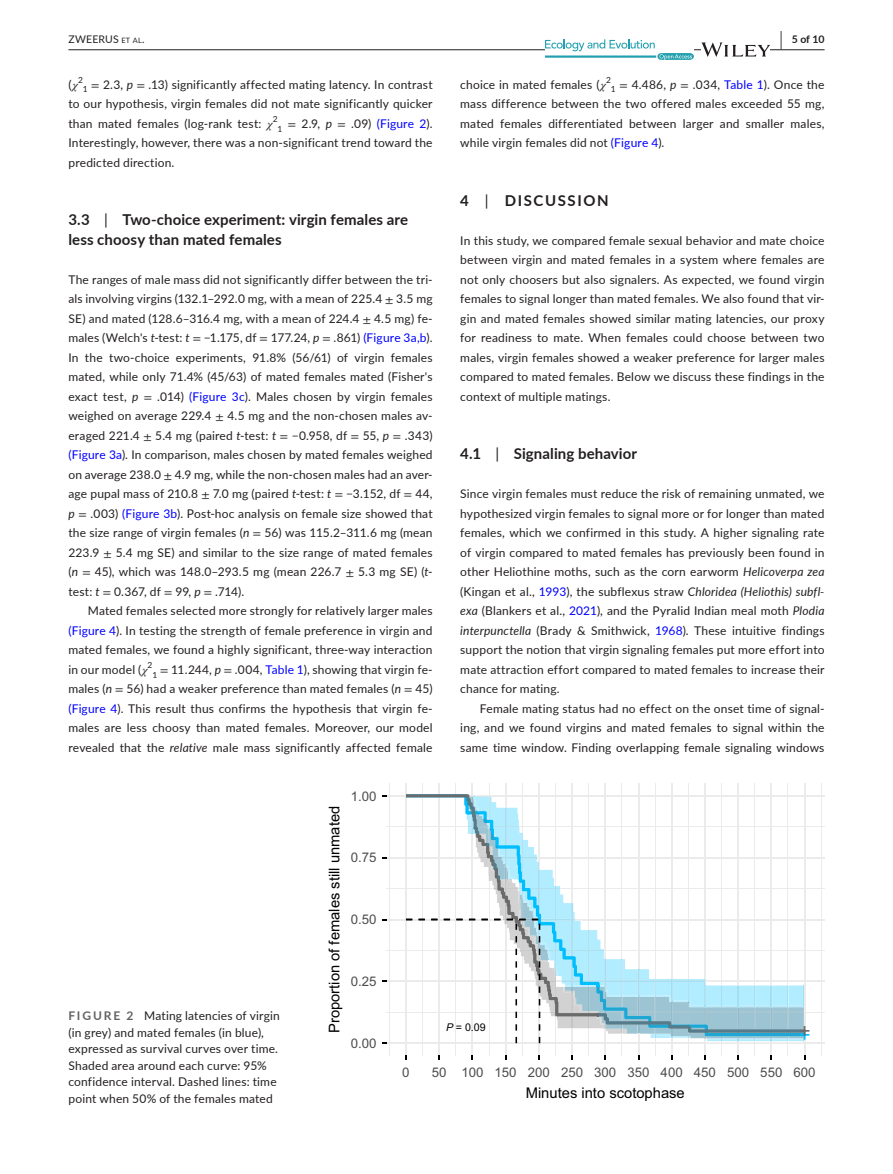
<style>
.page{position:relative;width:893px;height:1174px;background:#fff}
.page>*{position:absolute;margin:0;border:0;box-sizing:border-box;transform-origin:0 0}
.t1{font:20.25px "Arial";color:#00bfff}
.t2{font:700 15px/19.5px "Lato";letter-spacing:.01em;color:#231f20}
.t3{font:700 15px "Lato";letter-spacing:.11em;color:#231f20}
.t4{font:14.7px "Arial";color:#000}
.t5{font:13.2px "Arial";color:#4d4d4d}
.t6{font:12px/19.5px "Lato";letter-spacing:.015em;color:#231f20;text-align:justify}
.t7{font:10.65px "Arial";color:#000}
.t8{font:10.5px "Lato";letter-spacing:.01em;color:#231f20}
.t9{font:700 10.5px "Lato";color:#231f20}
.t10{font:8.4px "Lato";color:#231f20}
.s1{font-size:7.35px}
.s2{font-size:19.5px}
.s3{font-family:"STIX";font-style:italic}
.s4{font-family:"STIX"}
.s5{font-style:italic}
.s6{color:#00f}
.s7{font-weight:400}
.s8{font-weight:700;color:#636366}
</style>
<div class="page">
<hr style="left:68px;top:49px;width:756px;height:1px;background:#231f20">
<svg style="left:545px;top:39px;width:149px;height:21px"></svg>
<svg style="left:701px;top:42px;width:69px;height:15px"></svg>
<hr style="left:386px;top:1011px;width:438px;height:1px;background:#ebebeb">
<hr style="left:386px;top:950px;width:438px;height:1px;background:#ebebeb">
<hr style="left:386px;top:888px;width:438px;height:1px;background:#ebebeb">
<hr style="left:386px;top:826px;width:438px;height:1px;background:#ebebeb">
<hr style="left:389px;top:783px;width:1px;height:272px;background:#ebebeb">
<hr style="left:422px;top:783px;width:1px;height:272px;background:#ebebeb">
<hr style="left:455px;top:783px;width:1px;height:272px;background:#ebebeb">
<hr style="left:489px;top:783px;width:1px;height:272px;background:#ebebeb">
<hr style="left:522px;top:783px;width:1px;height:272px;background:#ebebeb">
<hr style="left:555px;top:783px;width:1px;height:272px;background:#ebebeb">
<hr style="left:588px;top:783px;width:1px;height:272px;background:#ebebeb">
<hr style="left:621px;top:783px;width:1px;height:272px;background:#ebebeb">
<hr style="left:655px;top:783px;width:1px;height:272px;background:#ebebeb">
<hr style="left:688px;top:783px;width:1px;height:272px;background:#ebebeb">
<hr style="left:721px;top:783px;width:1px;height:272px;background:#ebebeb">
<hr style="left:754px;top:783px;width:1px;height:272px;background:#ebebeb">
<hr style="left:788px;top:783px;width:1px;height:272px;background:#ebebeb">
<hr style="left:821px;top:783px;width:1px;height:272px;background:#ebebeb">
<hr style="left:386px;top:1042px;width:438px;height:2px;background:#ebebeb">
<hr style="left:386px;top:980px;width:438px;height:2px;background:#ebebeb">
<hr style="left:386px;top:918px;width:438px;height:2px;background:#ebebeb">
<hr style="left:386px;top:857px;width:438px;height:1px;background:#ebebeb">
<hr style="left:386px;top:795px;width:438px;height:1px;background:#ebebeb">
<hr style="left:405px;top:783px;width:2px;height:272px;background:#ebebeb">
<hr style="left:438px;top:783px;width:2px;height:272px;background:#ebebeb">
<hr style="left:472px;top:783px;width:1px;height:272px;background:#ebebeb">
<hr style="left:505px;top:783px;width:1px;height:272px;background:#ebebeb">
<hr style="left:538px;top:783px;width:2px;height:272px;background:#ebebeb">
<hr style="left:571px;top:783px;width:2px;height:272px;background:#ebebeb">
<hr style="left:604px;top:783px;width:2px;height:272px;background:#ebebeb">
<hr style="left:638px;top:783px;width:1px;height:272px;background:#ebebeb">
<hr style="left:671px;top:783px;width:1px;height:272px;background:#ebebeb">
<hr style="left:704px;top:783px;width:2px;height:272px;background:#ebebeb">
<hr style="left:737px;top:783px;width:2px;height:272px;background:#ebebeb">
<hr style="left:771px;top:783px;width:1px;height:272px;background:#ebebeb">
<hr style="left:804px;top:783px;width:1px;height:272px;background:#ebebeb">
<svg style="left:406px;top:795px;width:400px;height:248px"></svg>
<p class="t8" style="left:68px;top:31px;width:78px">ZWEERUS <span class="s1">et al</span>.</p>
<p class="t9" style="left:780px;top:31px;width:46px"><span class="s2">|</span> 5 of 10</p>
<p class="t6" style="left:68px;top:74px;width:366px">(<span class="s3">χ</span> <sub>1</sub> <span class="s4">=</span> 2.3, <span class="s5">p</span> <span class="s4">=</span> .13) significantly affected mating latency. In contrast</p>
<p class="t10" style="left:78px;top:74px;width:6px">2</p>
<p class="t6" style="left:68px;top:93px;width:366px">to our hypothesis, virgin females did not mate significantly quicker than mated females (log-rank test: <span class="s3">χ</span> <sub>1</sub> <span class="s4">=</span> 2.9, <span class="s5">p</span> <span class="s4">=</span> .09) <span class="s6">(Figure 2</span>).</p>
<p class="t6" style="left:460px;top:74px;width:366px">choice in mated females (<span class="s3">χ</span><sup>2</sup><sub>1</sub> <span class="s4">=</span> 4.486, <span class="s5">p</span> <span class="s4">=</span> .034, <span class="s6">Table 1</span>). Once the mass difference between the two offered males exceeded 55 mg, mated females differentiated between larger and smaller males, while virgin females did not <span class="s6">(Figure 4</span>).</p>
<p class="t10" style="left:273px;top:113px;width:6px">2</p>
<p class="t6" style="left:68px;top:132px;width:366px">Interestingly, however, there was a non-significant trend toward the predicted direction.</p>
<p class="t2" style="left:68px;top:209px;width:341px">3.3 <span class="s7">|</span> Two-choice experiment: virgin females are less choosy than mated females</p>
<p class="t6" style="left:68px;top:269px;width:366px">The ranges of male mass did not significantly differ between the tri&shy;als involving virgins (132.1–292.0 mg, with a mean of 225.4 <span class="s4">±</span> 3.5 mg SE) and mated (128.6–316.4 mg, with a mean of 224.4 <span class="s4">±</span> 4.5 mg) fe&shy;males (Welch's <span class="s5">t</span>-test: <span class="s5">t</span> <span class="s4">=</span> −1.175, df <span class="s4">=</span> 177.24, <span class="s5">p</span> <span class="s4">=</span> .861) <span class="s6">(Figure 3a,b</span>).<br>In the two-choice experiments, 91.8% (56/61) of virgin females mated, while only 71.4% (45/63) of mated females mated (Fisher's exact test, <span class="s5">p</span> <span class="s4">=</span> .014) <span class="s6">(Figure 3c</span>). Males chosen by virgin females weighed on average 229.4 <span class="s4">±</span> 4.5 mg and the non-chosen males av&shy;eraged 221.4 <span class="s4">±</span> 5.4 mg (paired <span class="s5">t</span>-test: <span class="s5">t</span> <span class="s4">=</span> −0.958, df <span class="s4">=</span> 55, <span class="s5">p</span> <span class="s4">=</span> .343) <span class="s6">(Figure 3a</span>). In comparison, males chosen by mated females weighed on average 238.0 <span class="s4">±</span> 4.9 mg, while the non-chosen males had an aver&shy;age pupal mass of 210.8 <span class="s4">±</span> 7.0 mg (paired <span class="s5">t</span>-test: <span class="s5">t</span> <span class="s4">=</span> −3.152, df <span class="s4">=</span> 44, <span class="s5">p</span> <span class="s4">=</span> .003) <span class="s6">(Figure 3b</span>). Post-hoc analysis on female size showed that the size range of virgin females (<span class="s5">n</span> <span class="s4">=</span> 56) was 115.2–311.6 mg (mean 223.9 <span class="s4">±</span> 5.4 mg SE) and similar to the size range of mated females (<span class="s5">n</span> <span class="s4">=</span> 45), which was 148.0–293.5 mg (mean 226.7 <span class="s4">±</span> 5.3 mg SE) (<span class="s5">t&shy;</span>test: <span class="s5">t</span> <span class="s4">=</span> 0.367, df <span class="s4">=</span> 99, <span class="s5">p</span> <span class="s4">=</span> .714).</p>
<p class="t6" style="left:68px;top:600px;width:366px;text-indent:20px">Mated females selected more strongly for relatively larger males <span class="s6">(Figure 4</span>). In testing the strength of female preference in virgin and mated females, we found a highly significant, three-way interaction in our model (<span class="s3">χ</span> <sub>1</sub> <span class="s4">=</span> 11.244, <span class="s5">p</span> <span class="s4">=</span> .004, <span class="s6">Table 1</span>), showing that virgin fe-</p>
<p class="t10" style="left:148px;top:659px;width:6px">2</p>
<p class="t6" style="left:68px;top:678px;width:366px">males (<span class="s5">n</span> <span class="s4">=</span> 56) had a weaker preference than mated females (<span class="s5">n</span> <span class="s4">=</span> 45) <span class="s6">(Figure 4</span>). This result thus confirms the hypothesis that virgin fe&shy;males are less choosy than mated females. Moreover, our model revealed that the <span class="s5">relative</span> male mass significantly affected female</p>
<p class="t5" style="left:351px;top:787px;width:27px">1.00</p>
<p class="t3" style="left:460px;top:189px;width:150px">4 <span class="s7">|</span> DISCUSSION</p>
<p class="t6" style="left:460px;top:230px;width:366px">In this study, we compared female sexual behavior and mate choice between virgin and mated females in a system where females are not only choosers but also signalers. As expected, we found virgin females to signal longer than mated females. We also found that vir&shy;gin and mated females showed similar mating latencies, our proxy for readiness to mate. When females could choose between two males, virgin females showed a weaker preference for larger males compared to mated females. Below we discuss these findings in the context of multiple matings.</p>
<p class="t2" style="left:460px;top:443px;width:178px">4.1 <span class="s7">|</span> Signaling behavior</p>
<p class="t6" style="left:460px;top:483px;width:366px">Since virgin females must reduce the risk of remaining unmated, we hypothesized virgin females to signal more or for longer than mated females, which we confirmed in this study. A higher signaling rate of virgin compared to mated females has previously been found in other Heliothine moths, such as the corn earworm <span class="s5">Helicoverpa zea </span>(Kingan et al., <span class="s6">1993</span>), the subflexus straw <span class="s5">Chloridea (Heliothis) subfl&shy;exa</span> (Blankers et al., <span class="s6">2021</span>), and the Pyralid Indian meal moth <span class="s5">Plodia interpunctella</span> (Brady &amp; Smithwick, <span class="s6">1968</span>). These intuitive findings support the notion that virgin signaling females put more effort into mate attraction effort compared to mated females to increase their chance for mating.</p>
<p class="t6" style="left:460px;top:698px;width:366px;text-indent:20px">Female mating status had no effect on the onset time of signal&shy;ing, and we found virgins and mated females to signal within the same time window. Finding overlapping female signaling windows</p>
<p class="t6" style="left:68px;top:1007px;width:213px;line-height:16.5px;text-align:left"><span class="s8">FIGURE 2</span> Mating latencies of virgin (in grey) and mated females (in blue), expressed as survival curves over time.<br>Shaded area around each curve: 95% confidence interval. Dashed lines: time point when 50% of the females mated</p>
<p class="t4" style="left:324px;top:1033px;width:229px;rotate:-90deg">Proportion of females still unmated</p>
<p class="t5" style="left:351px;top:848px;width:27px">0.75</p>
<p class="t5" style="left:351px;top:910px;width:27px">0.50</p>
<p class="t5" style="left:351px;top:972px;width:27px">0.25</p>
<p class="t5" style="left:351px;top:1034px;width:27px">0.00</p>
<p class="t7" style="left:446px;top:1019px;width:41px"><span class="s5">P</span> = 0.09</p>
<h1 class="t1" style="left:799px;top:1020px;width:13px">+<sup>+</sup></h1>
<p class="t5" style="left:402px;top:1062px;width:9px">0</p>
<p class="t5" style="left:432px;top:1062px;width:385px">50 100 150 200 250 300 350 400 450 500 550 600</p>
<p class="t4" style="left:526px;top:1082px;width:161px">Minutes into scotophase</p>
</div>
